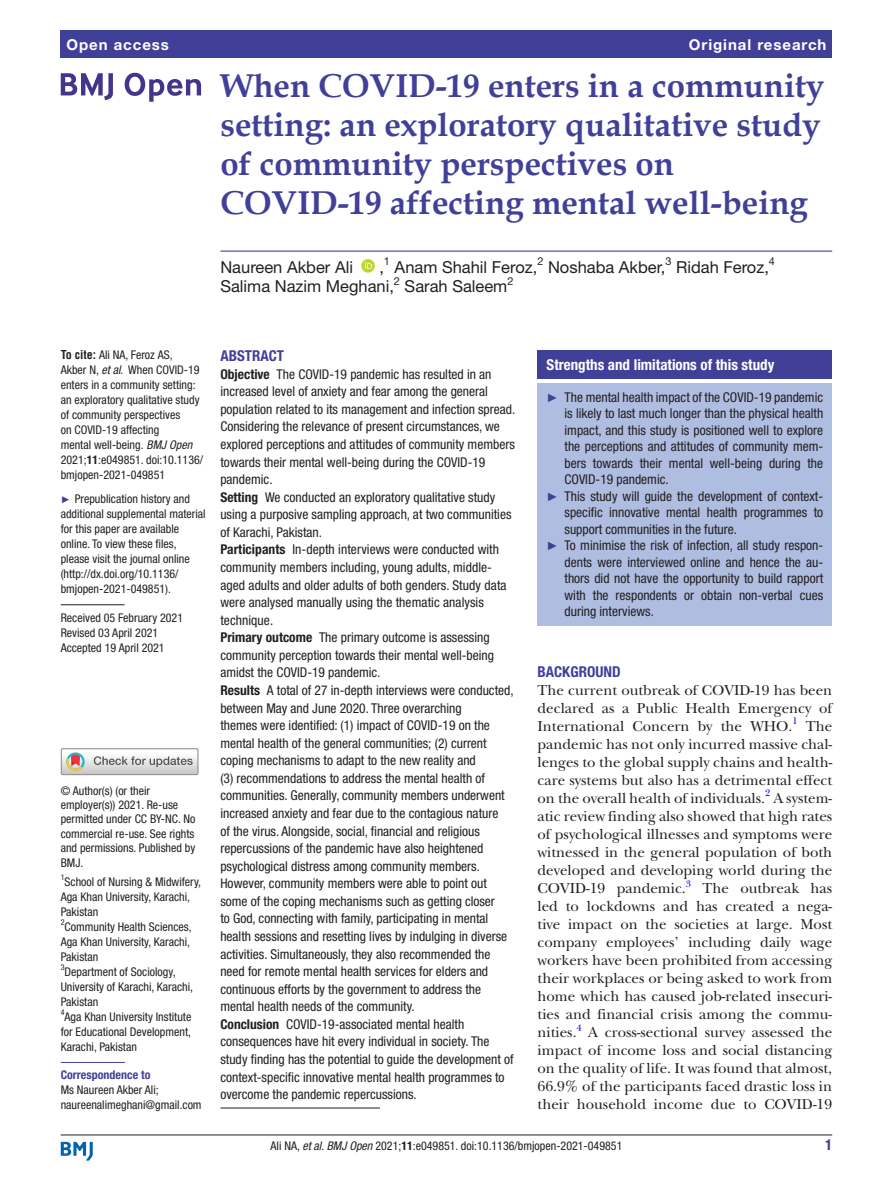
<style>
.page{position:relative;width:893px;height:1191px;background:#fff}
.page>*{position:absolute;margin:0;border:0;box-sizing:border-box;transform-origin:0 0}
.t1{font:700 33px/39px "Book Antiqua";color:#414099}
.t2{font:16.5px "Helvetica Neue LT Std";color:#231f20}
.t3{font:15px/18px "New Baskerville";color:#231f20;text-align:justify}
.t4{font:700 condensed 15px "Helvetica Neue LT Std";color:#fff}
.t5{font:700 15px "Helvetica Neue LT Std";letter-spacing:.065em;color:#fff}
.t6{font:700 condensed 15px "Helvetica Neue LT Std";color:#414099}
.t7{font:condensed 13.5px/17.5px "Helvetica Neue LT Std";color:#231f20}
.t8{font:condensed 12px/15px "Helvetica Neue LT Std";color:#231f20}
.t9{font:700 condensed 12px "Helvetica Neue LT Std";color:#414099}
.t10{font:10.95px "Helvetica Neue LT Std";color:#231f20}
.t11{font:9.9px "New Baskerville";color:#00f}
.t12{font:condensed 7.95px "Helvetica Neue LT Std";color:#231f20}
.s1{font-family:"Helvetica LT Std";font-weight:700}
.s2{font-style:italic}
.s3{font-weight:700}
.s4{font-family:"Arial";font-stretch:normal;font-size:9.75px;color:#414099}
.s5{font-family:"Arial";font-stretch:normal;font-size:12px;color:#414099}
</style>
<div class="page">
<hr style="left:61px;top:1134px;width:771px;height:1px;background:#231f20">
<svg style="left:61px;top:1141px;width:32px;height:19px"></svg>
<div style="left:61px;top:31px;width:771px;height:27px;background:#414099"></div>
<hr style="left:220px;top:250px;width:612px;height:2px;background:#414099">
<svg style="left:361px;top:259px;width:14px;height:14px"></svg>
<hr style="left:61px;top:604px;width:64px;height:1px;background:#231f20">
<hr style="left:61px;top:1062px;width:64px;height:1px;background:#414099">
<svg style="left:61px;top:73px;width:52px;height:27px"></svg>
<svg style="left:125px;top:73px;width:76px;height:29px"></svg>
<div style="left:61px;top:748px;width:138px;height:27px;border:1px solid #969090"></div>
<svg style="left:61px;top:748px;width:137px;height:26px"></svg>
<hr style="left:220px;top:1107px;width:160px;height:1px;background:#231f20">
<div style="left:538px;top:350px;width:294px;height:29px;background:#414099"></div>
<div style="left:538px;top:383px;width:294px;height:242px;background:#afbde1"></div>
<p class="t5" style="left:66px;top:35px;width:104px">Open access</p>
<p class="t5" style="left:689px;top:35px;width:139px">Original research</p>
<h1 class="t1" style="left:220px;top:66px;width:605px">When COVID-19 enters in a community setting: an exploratory qualitative study of community perspectives on COVID-19 affecting mental well-being</h1>
<p class="t2" style="left:220px;top:257px;width:134px">Naureen Akber Ali</p>
<p class="t2" style="left:379px;top:257px;width:6px">,</p>
<p class="t10" style="left:384px;top:255px;width:8px">1</p>
<p class="t2" style="left:395px;top:257px;width:144px">Anam Shahil Feroz,</p>
<p class="t10" style="left:537px;top:255px;width:8px">2</p>
<p class="t2" style="left:548px;top:257px;width:119px">Noshaba Akber,</p>
<p class="t10" style="left:665px;top:255px;width:8px">3</p>
<p class="t2" style="left:676px;top:257px;width:94px">Ridah Feroz,</p>
<p class="t10" style="left:769px;top:255px;width:8px">4</p>
<p class="t2" style="left:220px;top:276px;width:175px">Salima Nazim Meghani,</p>
<p class="t10" style="left:394px;top:274px;width:8px">2</p>
<p class="t2" style="left:405px;top:276px;width:104px">Sarah Saleem</p>
<p class="t10" style="left:507px;top:274px;width:8px">2</p>
<p class="t8" style="left:61px;top:347px;width:144px"><span class="s1">To cite:</span> Ali NA, Feroz AS,<br>Akber N, <span class="s2">et al</span>. When COVID-19 enters in a community setting: an exploratory qualitative study of community perspectives<br>on COVID-19 affecting<br>mental well-being. <span class="s2">BMJ Open<br></span>2021;<span class="s3">11</span>:e049851. doi:10.1136/ bmjopen-2021-049851</p>
<p class="t8" style="left:61px;top:491px;width:146px"><span class="s4">►</span> Prepublication history and additional supplemental material for this paper are available online. To view these files, please visit the journal online (http://dx.doi.org/10.1136/ bmjopen-2021-049851).</p>
<p class="t8" style="left:61px;top:610px;width:124px">Received 05 February 2021<br>Revised 03 April 2021<br>Accepted 19 April 2021</p>
<p class="t8" style="left:61px;top:783px;width:136px;line-height:14.4px">© Author(s) (or their employer(s)) 2021. Re-use permitted under CC BY-NC. No commercial re-use. See rights and permissions. Published by<br>BMJ.</p>
<p class="t12" style="left:61px;top:873px;width:5px">1</p>
<p class="t8" style="left:61px;top:874px;width:142px;text-indent:4px">School of Nursing &amp; Midwifery,<br>Aga Khan University, Karachi,<br>Pakistan</p>
<p class="t12" style="left:61px;top:918px;width:5px">2</p>
<p class="t8" style="left:61px;top:919px;width:132px;text-indent:4px">Community Health Sciences,<br>Aga Khan University, Karachi,<br>Pakistan</p>
<p class="t12" style="left:61px;top:963px;width:5px">3</p>
<p class="t8" style="left:61px;top:964px;width:134px;text-indent:4px">Department of Sociology,<br>University of Karachi, Karachi,<br>Pakistan<br><sup>4</sup>Aga Khan University Institute for Educational Development,<br>Karachi, Pakistan</p>
<p class="t9" style="left:61px;top:1067px;width:91px">Correspondence to</p>
<p class="t8" style="left:61px;top:1082px;width:142px">Ms Naureen Akber Ali; naureenalimeghani@gmail.com</p>
<p class="t6" style="left:220px;top:347px;width:65px">ABSTRACT</p>
<p class="t7" style="left:220px;top:365px;width:296px"><span class="s3">Objective</span> The COVID-19 pandemic has resulted in an increased level of anxiety and fear among the general population related to its management and infection spread.<br>Considering the relevance of present circumstances, we explored perceptions and attitudes of community members towards their mental well-being during the COVID-19 pandemic.<br><span class="s3">Setting</span> We conducted an exploratory qualitative study using a purposive sampling approach, at two communities of Karachi, Pakistan.<br><span class="s3">Participants</span> In-depth interviews were conducted with community members including, young adults, middle&shy;aged adults and older adults of both genders. Study data were analysed manually using the thematic analysis technique.<br><span class="s3">Primary outcome</span> The primary outcome is assessing community perception towards their mental well-being amidst the COVID-19 pandemic.<br><span class="s3">Results</span> A total of 27 in-depth interviews were conducted, between May and June 2020. Three overarching<br>themes were identified: (1) impact of COVID-19 on the mental health of the general communities; (2) current coping mechanisms to adapt to the new reality and<br>(3) recommendations to address the mental health of communities. Generally, community members underwent increased anxiety and fear due to the contagious nature<br>of the virus. Alongside, social, financial and religious repercussions of the pandemic have also heightened psychological distress among community members.<br>However, community members were able to point out some of the coping mechanisms such as getting closer<br>to God, connecting with family, participating in mental health sessions and resetting lives by indulging in diverse activities. Simultaneously, they also recommended the need for remote mental health services for elders and continuous efforts by the government to address the mental health needs of the community.<br><span class="s3">Conclusion</span> COVID-19-associated mental health consequences have hit every individual in society. The study finding has the potential to guide the development of context-specific innovative mental health programmes to overcome the pandemic repercussions.</p>
<p class="t4" style="left:547px;top:356px;width:229px">Strengths and limitations of this study</p>
<p class="t7" style="left:547px;top:388px;width:278px"><span class="s5">►</span> The mental health impact of the COVID-19 pandemic</p>
<p class="t7" style="left:565px;top:405px;width:260px">is likely to last much longer than the physical health</p>
<p class="t7" style="left:565px;top:421px;width:260px">impact, and this study is positioned well to explore</p>
<p class="t7" style="left:565px;top:438px;width:260px">the perceptions and attitudes of community mem-</p>
<p class="t7" style="left:565px;top:454px;width:260px">bers towards their mental well-being during the</p>
<p class="t7" style="left:565px;top:471px;width:106px">COVID-19 pandemic.</p>
<p class="t7" style="left:547px;top:487px;width:278px"><span class="s5">►</span> This study will guide the development of context-</p>
<p class="t7" style="left:565px;top:504px;width:260px">specific innovative mental health programmes to</p>
<p class="t7" style="left:565px;top:520px;width:174px">support communities in the future.</p>
<p class="t7" style="left:547px;top:537px;width:278px"><span class="s5">►</span> To minimise the risk of infection, all study respon-</p>
<p class="t7" style="left:565px;top:553px;width:260px">dents were interviewed online and hence the au-</p>
<p class="t7" style="left:565px;top:570px;width:260px">thors did not have the opportunity to build rapport</p>
<p class="t7" style="left:565px;top:586px;width:260px">with the respondents or obtain non-verbal cues</p>
<p class="t7" style="left:565px;top:603px;width:91px">during interviews.</p>
<p class="t6" style="left:538px;top:663px;width:85px">BACKGROUND</p>
<p class="t3" style="left:538px;top:681px;width:296px">The current outbreak of COVID-19 has been declared as a Public Health Emergency of International Concern by the WHO.</p>
<p class="t11" style="left:792px;top:715px;width:7px">1</p>
<p class="t3" style="left:538px;top:717px;width:296px;text-indent:268px">The pandemic has not only incurred massive chal&shy;lenges to the global supply chains and health&shy;care systems but also has a detrimental effect on the overall health of individuals.</p>
<p class="t11" style="left:765px;top:787px;width:7px">2</p>
<p class="t3" style="left:538px;top:789px;width:296px;text-indent:236px">A system&shy;atic review finding also showed that high rates of psychological illnesses and symptoms were witnessed in the general population of both developed and developing world during the COVID-19 pandemic.</p>
<p class="t11" style="left:686px;top:877px;width:7px">3</p>
<p class="t3" style="left:538px;top:879px;width:296px;text-indent:165px">The outbreak has led to lockdowns and has created a nega&shy;tive impact on the societies at large. Most company employees’ including daily wage workers have been prohibited from accessing their workplaces or being asked to work from home which has caused job-related insecuri&shy;ties and financial crisis among the commu&shy;nities.<sup>4</sup> A cross-sectional survey assessed the impact of income loss and social distancing on the quality of life. It was found that almost, 66.9% of the participants faced drastic loss in their household income due to COVID-19</p>
<p class="t8" style="left:271px;top:1137px;width:353px">Ali NA, <span class="s2">et al</span>. <span class="s2">BMJ Open</span> 2021;<span class="s3">11</span>:e049851. doi:10.1136/bmjopen-2021-049851</p>
<p class="t6" style="left:825px;top:1135px;width:9px">1</p>
</div>
